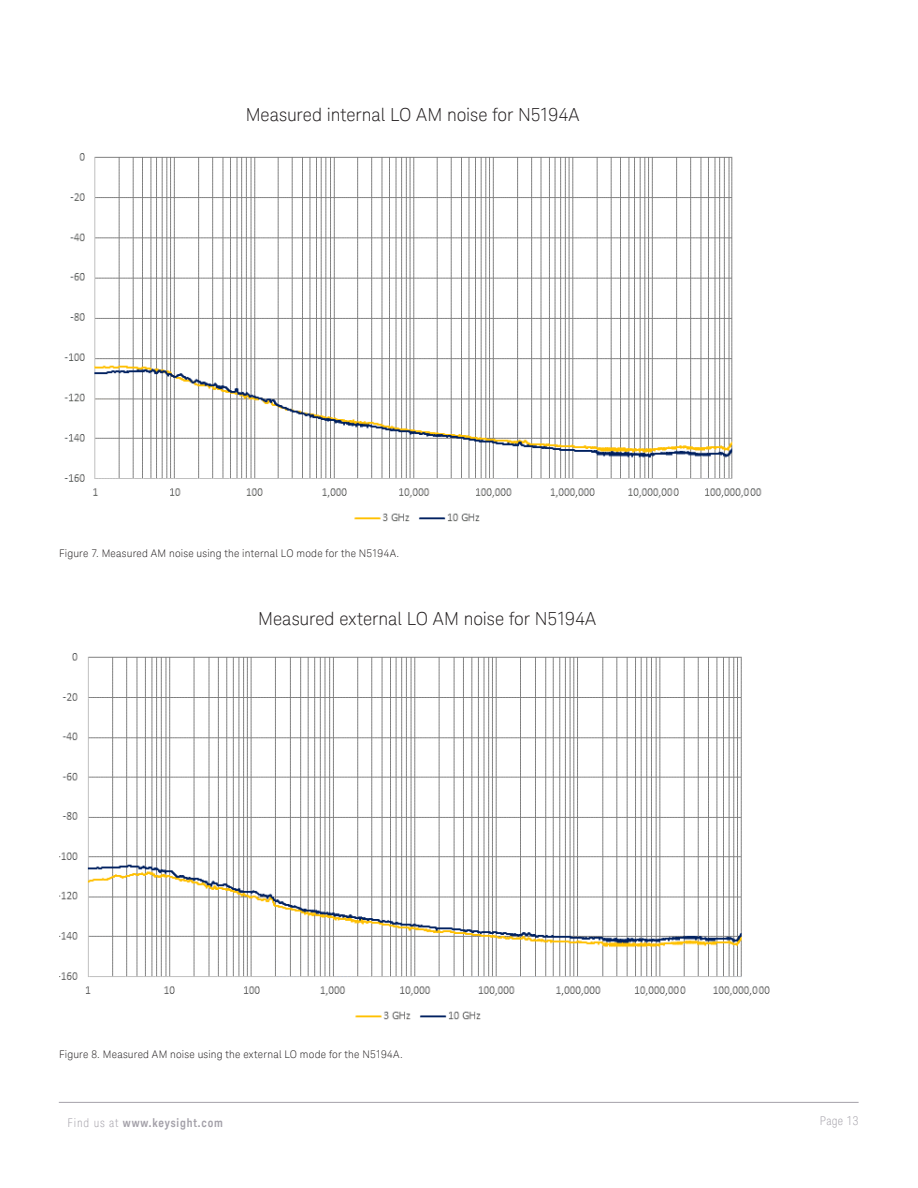
<style>
.page{position:relative;width:918px;height:1188px;background:#fff}
.page>*{position:absolute;margin:0;border:0;box-sizing:border-box;transform-origin:0 0}
.K_Heading_3{font:300 18px "Keysight Sans";letter-spacing:-.005em;color:#231f20}
.t1{font:700 12px "Keysight Sans Condensed";letter-spacing:.07em;color:#a4a1a9}
.t2{font:300 condensed 12px "Keysight Sans";letter-spacing:.03em;color:#a4a1a9}
.K_Captions{font:300 10.5px "Keysight Sans";letter-spacing:.02em;color:#231f20}
.s1{font-family:"Keysight Sans";font-weight:300;font-stretch:condensed}
</style>
<div class="page">
<hr style="left:59px;top:1102px;width:800px;height:1px;background:#a4a1a9">
<img style="left:59px;top:653px;width:711px;height:367px">
<img style="left:64px;top:153px;width:698px;height:369px">
<p class="K_Heading_3" style="left:246px;top:104px;width:335px">Measured internal LO AM noise for N5194A</p>
<p class="K_Captions" style="left:59px;top:547px;width:342px">Figure 7. Measured AM noise using the internal LO mode for the N5194A.</p>
<p class="K_Heading_3" style="left:258px;top:608px;width:339px">Measured external LO AM noise for N5194A</p>
<p class="K_Captions" style="left:59px;top:1048px;width:345px">Figure 8. Measured AM noise using the external LO mode for the N5194A.</p>
<p class="t1" style="left:68px;top:1115px;width:157px"><span class="s1">Find us at</span> www.keysight.com</p>
<p class="t2" style="left:820px;top:1113px;width:40px">Page 13</p>
</div>
